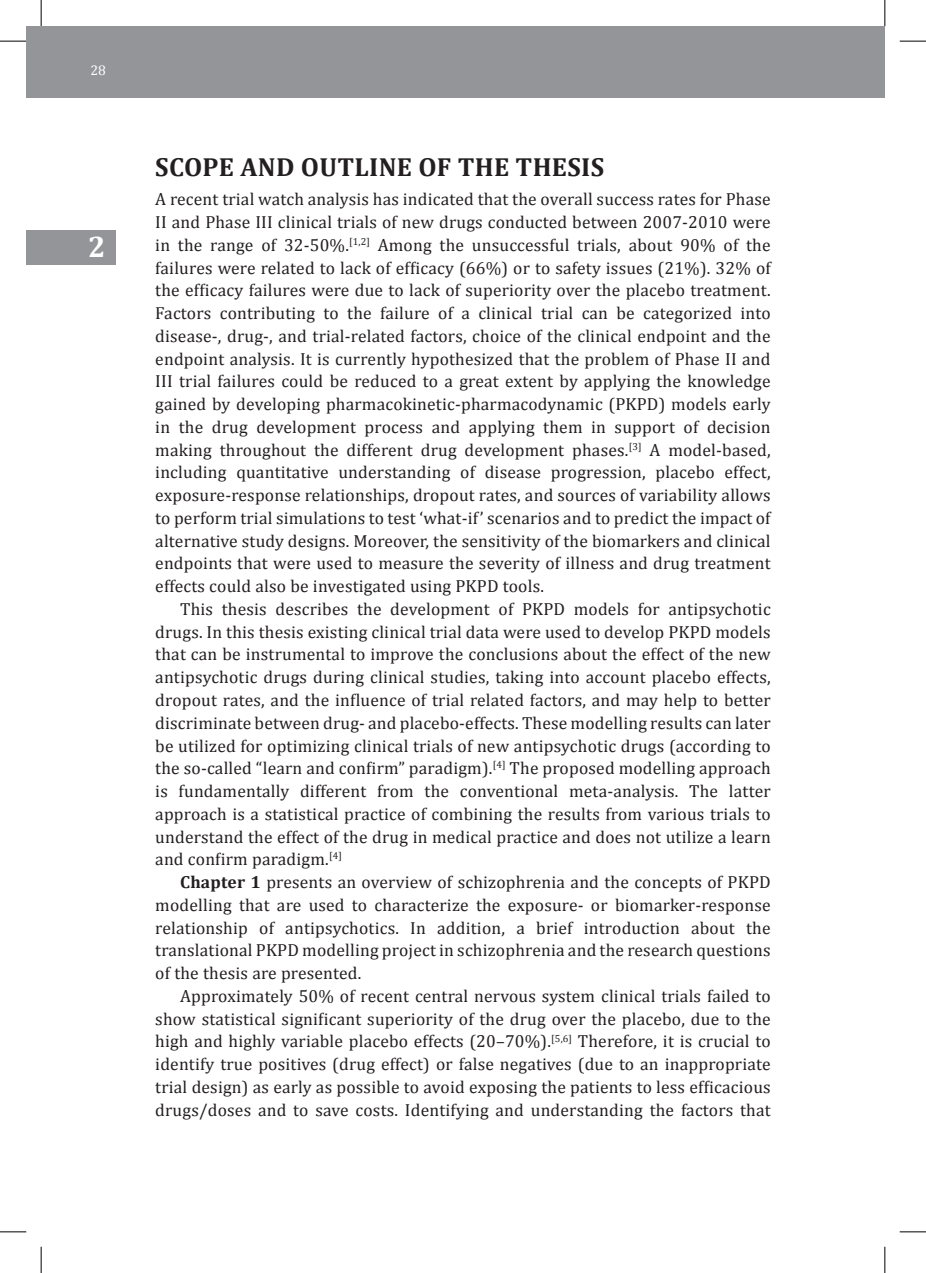
<style>
.page{position:relative;width:926px;height:1273px;background:#fff}
.page>*{position:absolute;margin:0;border:0;box-sizing:border-box;transform-origin:0 0}
.t1{font:700 29.75px "Cambria";color:#fff}
.t2{font:700 26.25px "Cambria";letter-spacing:.01em;color:#231f20}
.t3{font:17.5px/22.8px "Cambria";letter-spacing:.01em;color:#231f20;text-align:justify}
.t4{font:14px "Cambria";color:#fff}
.s1{font-weight:700}
</style>
<div class="page">
<div style="left:26px;top:230px;width:90px;height:34px;background:#939598"></div>
<div style="left:26px;top:26px;width:858px;height:72px;background:#939598"></div>
<svg style="left:0;top:41px;width:26px;height:1px"></svg>
<svg style="left:899px;top:41px;width:27px;height:1px"></svg>
<svg style="left:0;top:1231px;width:26px;height:1px"></svg>
<svg style="left:899px;top:1231px;width:27px;height:1px"></svg>
<svg style="left:41px;top:0;width:1px;height:26px"></svg>
<svg style="left:41px;top:1247px;width:1px;height:26px"></svg>
<svg style="left:884px;top:0;width:1px;height:26px"></svg>
<svg style="left:884px;top:1247px;width:1px;height:26px"></svg>
<p class="t4" style="left:90px;top:62px;width:17px">28</p>
<h1 class="t1" style="left:88px;top:229px;width:19px">2</h1>
<h2 class="t2" style="left:155px;top:151px;width:104px">SCOPE AND</h2>
<h2 class="t2" style="left:301px;top:151px;width:83px">OUTLINE</h2>
<h2 class="t2" style="left:418px;top:151px;width:113px">OF THE THESIS</h2>
<p class="t3" style="left:155px;top:188px;width:617px">A recent trial watch analysis has indicated that the overall success rates for Phase II and Phase III clinical trials of new drugs conducted between 2007-2010 were in the range of 32-50%.<sup>[1,2]</sup> Among the unsuccessful trials, about 90% of the failures were related to lack of efficacy (66%) or to safety issues (21%). 32% of the efficacy failures were due to lack of superiority over the placebo treatment.<br>Factors contributing to the failure of a clinical trial can be categorized into disease-, drug-, and trial-related factors, choice of the clinical endpoint and the endpoint analysis. It is currently hypothesized that the problem of Phase II and III trial failures could be reduced to a great extent by applying the knowledge gained by developing pharmacokinetic-pharmacodynamic (PKPD) models early in the drug development process and applying them in support of decision making throughout the different drug development phases.<sup>[3]</sup> A model-based, including quantitative understanding of disease progression, placebo effect, exposure-response relationships, dropout rates, and sources of variability allows to perform trial simulations to test ‘what-if’ scenarios and to predict the impact of alternative study designs. Moreover, the sensitivity of the biomarkers and clinical endpoints that were used to measure the severity of illness and drug treatment effects could also be investigated using PKPD tools.</p>
<p class="t3" style="left:155px;top:597px;width:617px;text-indent:25px">This thesis describes the development of PKPD models for antipsychotic drugs. In this thesis existing clinical trial data were used to develop PKPD models that can be instrumental to improve the conclusions about the effect of the new antipsychotic drugs during clinical studies, taking into account placebo effects, dropout rates, and the influence of trial related factors, and may help to better discriminate between drug- and placebo-effects. These modelling results can later be utilized for optimizing clinical trials of new antipsychotic drugs (according to the so-called “learn and confirm” paradigm).<sup>[4]</sup> The proposed modelling approach is fundamentally different from the conventional meta-analysis. The latter approach is a statistical practice of combining the results from various trials to understand the effect of the drug in medical practice and does not utilize a learn and confirm paradigm.<sup>[4]</sup></p>
<p class="t3" style="left:155px;top:870px;width:617px;text-indent:25px"><span class="s1">CHAPTER 1</span> presents an overview of schizophrenia and the concepts of PKPD modelling that are used to characterize the exposure- or biomarker-response relationship of antipsychotics. In addition, a brief introduction about the translational PKPD modelling project in schizophrenia and the research questions of the thesis are presented.</p>
<p class="t3" style="left:155px;top:984px;width:617px;text-indent:25px">Approximately 50% of recent central nervous system clinical trials failed to show statistical significant superiority of the drug over the placebo, due to the high and highly variable placebo effects (20–70%).<sup>[5,6]</sup> Therefore, it is crucial to identify true positives (drug effect) or false negatives (due to an inappropriate trial design) as early as possible to avoid exposing the patients to less efficacious drugs/doses and to save costs. Identifying and understanding the factors that</p>
</div>
